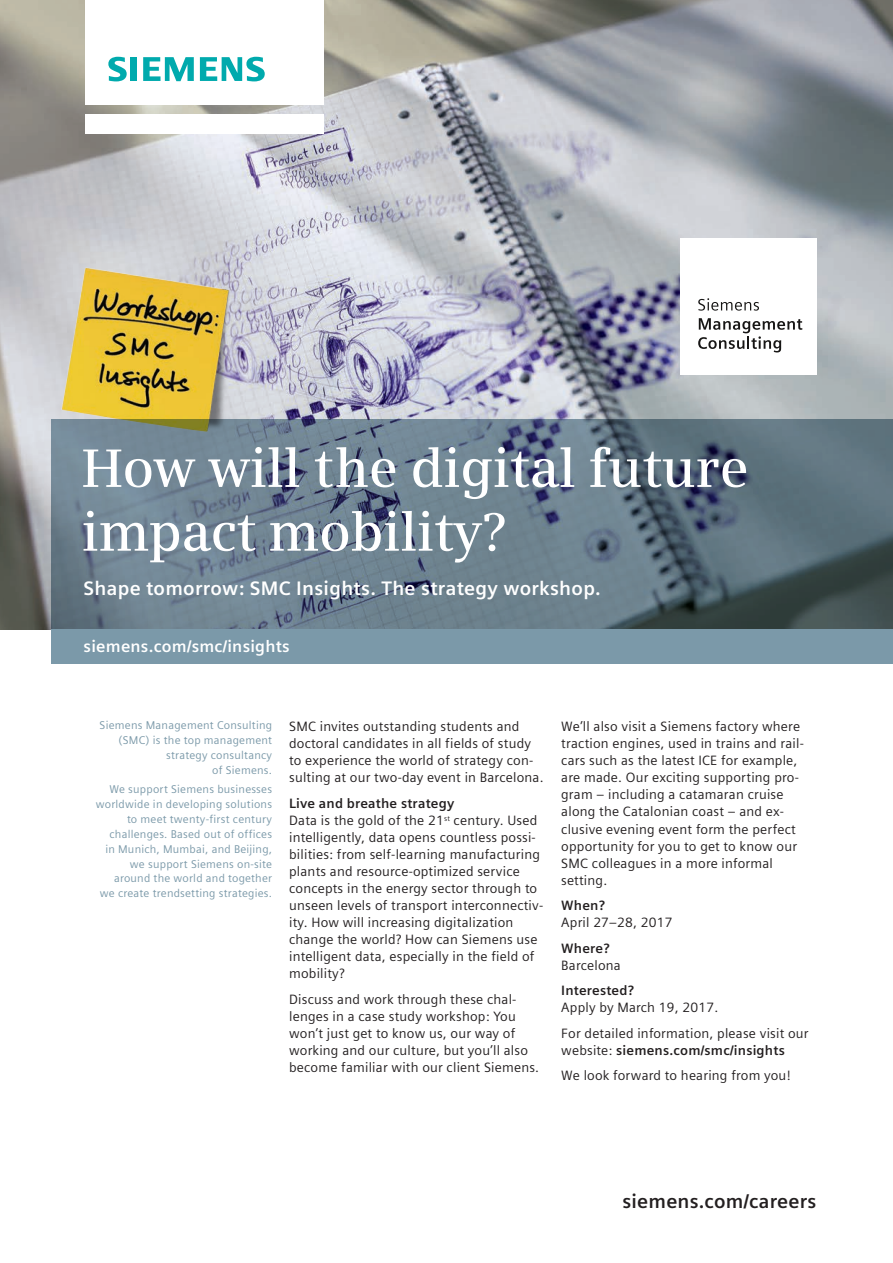
<style>
.page{position:relative;width:893px;height:1263px;background:#fff}
.page>*{position:absolute;margin:0;border:0;box-sizing:border-box;transform-origin:0 0}
.t1{font:600 54px/63.8px "Siemens Serif";letter-spacing:-.01em;color:#fff}
.t2{font:700 19.5px "Siemens Sans";letter-spacing:.015em;color:#fff}
.t3{font:700 19.5px "Siemens Sans";letter-spacing:.01em;color:#231f20}
.t4{font:700 16.5px "Siemens Sans";letter-spacing:.015em;color:#fff}
.t5{font:13.5px/17px "Siemens Sans";letter-spacing:.015em;color:#231f20}
.t6{font:700 13.5px "Siemens Sans";letter-spacing:.015em;color:#231f20}
.t7{font:11.25px/14.9px "Siemens Sans";letter-spacing:.02em;color:#7b99a9;text-align:right}
.s1{font-weight:700}
</style>
<div class="page">
<img style="left:0;top:0;width:893px;height:629px">
<div style="left:85px;top:114px;width:238px;height:19px;background:#fff"></div>
<div style="left:85px;top:0;width:238px;height:105px;background:#fff"></div>
<svg style="left:108px;top:57px;width:19px;height:24px"></svg>
<div style="left:130px;top:57px;width:7px;height:24px;background:#00aaad"></div>
<svg style="left:143px;top:57px;width:51px;height:24px"></svg>
<svg style="left:200px;top:57px;width:65px;height:24px"></svg>
<div style="left:680px;top:238px;width:136px;height:136px;background:#fff"></div>
<svg style="left:698px;top:298px;width:61px;height:13px"></svg>
<svg style="left:698px;top:318px;width:104px;height:34px"></svg>
<img style="left:28px;top:242px;width:236px;height:221px">
<svg style="left:51px;top:419px;width:842px;height:210px;background:#637784"></svg>
<div style="left:51px;top:629px;width:842px;height:34px;background:#7b99a9"></div>
<h1 class="t1" style="left:82px;top:436px;width:669px">How will the digital future impact mobility?</h1>
<h2 class="t2" style="left:83px;top:577px;width:519px">Shape tomorrow: SMC Insights. The strategy workshop.</h2>
<p class="t4" style="left:84px;top:637px;width:208px">siemens.com/smc/insights</p>
<p class="t7" style="left:100px;top:718px;width:174px">Siemens Management Consulting (SMC) is the top management strategy consultancy<br>of Siemens.</p>
<p class="t7" style="left:96px;top:782px;width:178px">We support Siemens businesses worldwide in developing solutions to meet twenty-first century challenges. Based out of offices<br>in Munich, Mumbai, and Beijing, we support Siemens on-site around the world and together<br>we create trendsetting strategies.</p>
<p class="t5" style="left:289px;top:718px;width:256px">SMC invites outstanding students and doctoral candidates in all fields of study to experience the world of strategy con&shy;sulting at our two-day event in Barcelona.</p>
<p class="t5" style="left:289px;top:795px;width:256px"><span class="s1">Live and breathe strategy<br></span>Data is the gold of the 21<sup>st</sup> century. Used intelligently, data opens countless possi&shy;bilities: from self-learning manufacturing plants and resource-optimized service concepts in the energy sector through to unseen levels of transport interconnectiv&shy;ity. How will increasing digitalization change the world? How can Siemens use intelligent data, especially in the field of mobility?</p>
<p class="t5" style="left:289px;top:990px;width:252px">Discuss and work through these chal&shy;lenges in a case study workshop: You won’t just get to know us, our way of working and our culture, but you’ll also become familiar with our client Siemens.</p>
<p class="t5" style="left:561px;top:718px;width:244px">We’ll also visit a Siemens factory where traction engines, used in trains and rail&shy;cars such as the latest ICE for example, are made. Our exciting supporting pro&shy;gram – including a catamaran cruise along the Catalonian coast – and ex&shy;clusive evening event form the perfect opportunity for you to get to know our SMC colleagues in a more informal setting.</p>
<p class="t6" style="left:561px;top:898px;width:45px">When?</p>
<p class="t5" style="left:561px;top:914px;width:113px">April 27–28, 2017</p>
<p class="t6" style="left:561px;top:940px;width:50px">Where?</p>
<p class="t5" style="left:561px;top:956px;width:61px">Barcelona</p>
<p class="t6" style="left:561px;top:983px;width:74px">Interested?</p>
<p class="t5" style="left:561px;top:995px;width:249px;line-height:25.5px">Apply by March 19, 2017.<br>For detailed information, please visit our</p>
<p class="t5" style="left:561px;top:1037px;width:231px;line-height:25.5px">website: <span class="s1">siemens.com/smc/insights<br></span>We look forward to hearing from you!</p>
<h2 class="t3" style="left:623px;top:1190px;width:195px">siemens.com/careers</h2>
</div>
